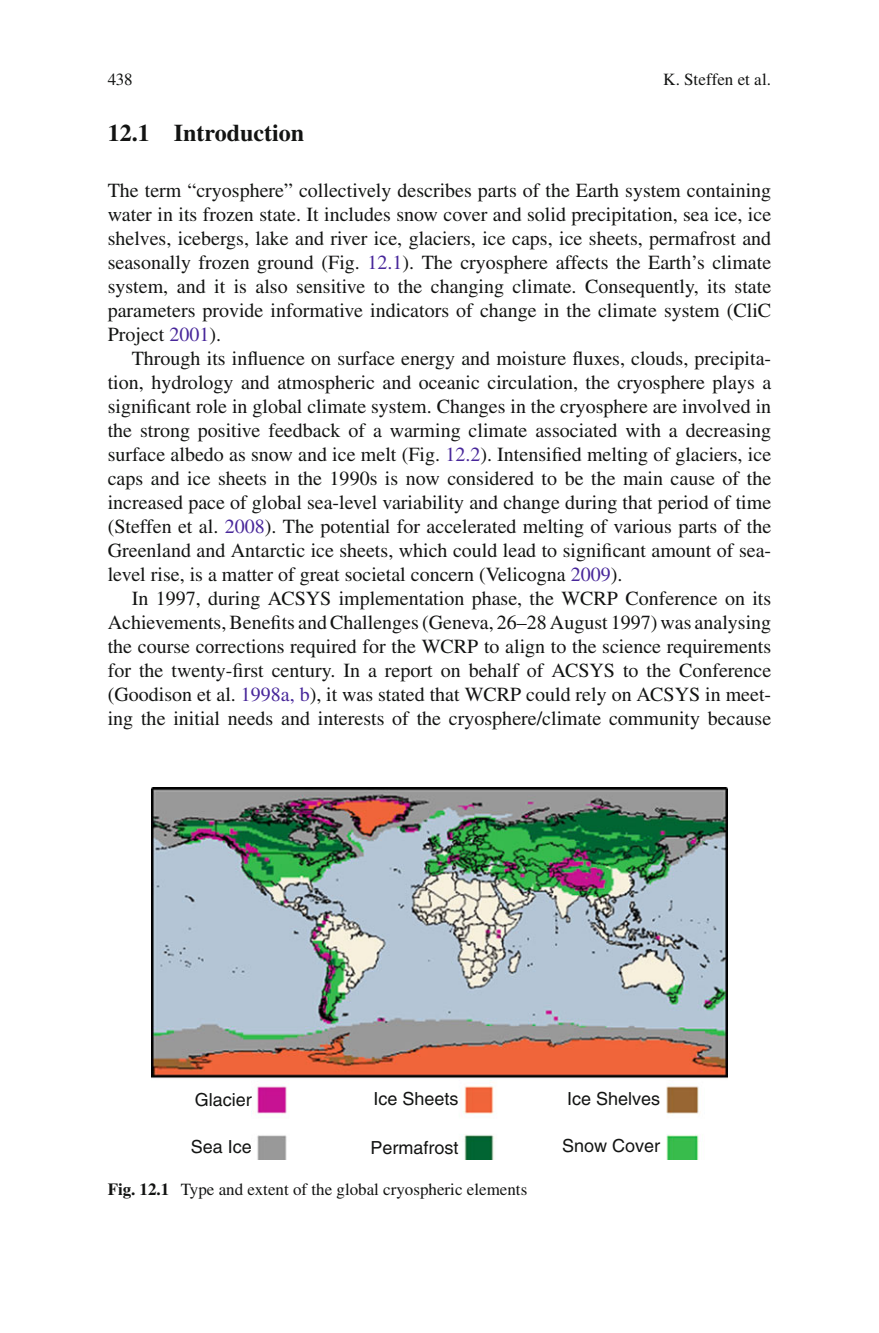
<style>
.page{position:relative;width:879px;height:1333px;background:#fff}
.page>*{position:absolute;margin:0;border:0;box-sizing:border-box;transform-origin:0 0}
.t1{font:700 24px "Times";color:#131413}
.t2{font:20px/24px "Times";color:#131413;text-align:justify}
.t3{font:18px "Helvetica";color:#131413}
.t4{font:17px "Times";color:#131413}
.s1{color:#48279a}
.s2{font-weight:700}
</style>
<div class="page">
<img style="left:151px;top:787px;width:576px;height:372px">
<p class="t4" style="left:108px;top:73px;width:26px">438</p>
<p class="t4" style="left:663px;top:73px;width:109px">K. Steffen et al.</p>
<p class="t1" style="left:108px;top:124px;width:198px">12.1 Introduction</p>
<p class="t2" style="left:108px;top:180px;width:665px">The term “cryosphere” collectively describes parts of the Earth system containing water in its frozen state. It includes snow cover and solid precipitation, sea ice, ice shelves, icebergs, lake and river ice, glaciers, ice caps, ice sheets, permafrost and seasonally frozen ground (Fig. <span class="s1">12.1</span> ). The cryosphere affects the Earth’s climate system, and it is also sensitive to the changing climate. Consequently, its state parameters provide informative indicators of change in the climate system (CliC Project <span class="s1">2001</span> ) .</p>
<p class="t2" style="left:108px;top:348px;width:665px;text-indent:24px">Through its influence on surface energy and moisture fluxes, clouds, precipita&shy;tion, hydrology and atmospheric and oceanic circulation, the cryosphere plays a significant role in global climate system. Changes in the cryosphere are involved in the strong positive feedback of a warming climate associated with a decreasing surface albedo as snow and ice melt (Fig. <span class="s1">12.2</span> ). Intensified melting of glaciers, ice caps and ice sheets in the 1990s is now considered to be the main cause of the increased pace of global sea-level variability and change during that period of time (Steffen et al. <span class="s1">2008</span> ) . The potential for accelerated melting of various parts of the Greenland and Antarctic ice sheets, which could lead to significant amount of sea&shy;level rise, is a matter of great societal concern (Velicogna <span class="s1">2009</span> ) .</p>
<p class="t2" style="left:108px;top:588px;width:665px;text-indent:24px">In 1997, during ACSYS implementation phase, the WCRP Conference on its Achievements, Benefits and Challenges (Geneva, 26–28 August 1997) was analysing the course corrections required for the WCRP to align to the science requirements for the twenty-first century. In a report on behalf of ACSYS to the Conference (Goodison et al. <span class="s1">1998a, b</span> ) , it was stated that WCRP could rely on ACSYS in meet&shy;ing the initial needs and interests of the cryosphere/climate community because</p>
<p class="t3" style="left:373px;top:1092px;width:87px">Ice Sheets</p>
<p class="t3" style="left:567px;top:1091px;width:95px">Ice Shelves</p>
<p class="t3" style="left:370px;top:1140px;width:90px">Permafrost</p>
<p class="t3" style="left:562px;top:1138px;width:100px">Snow Cover</p>
<p class="t4" style="left:108px;top:1182px;width:421px"><span class="s2">Fig. 12.1</span> Type and extent of the global cryospheric elements</p>
<p class="t3" style="left:195px;top:1092px;width:59px">Glacier</p>
<p class="t3" style="left:191px;top:1140px;width:63px">Sea Ice</p>
</div>
